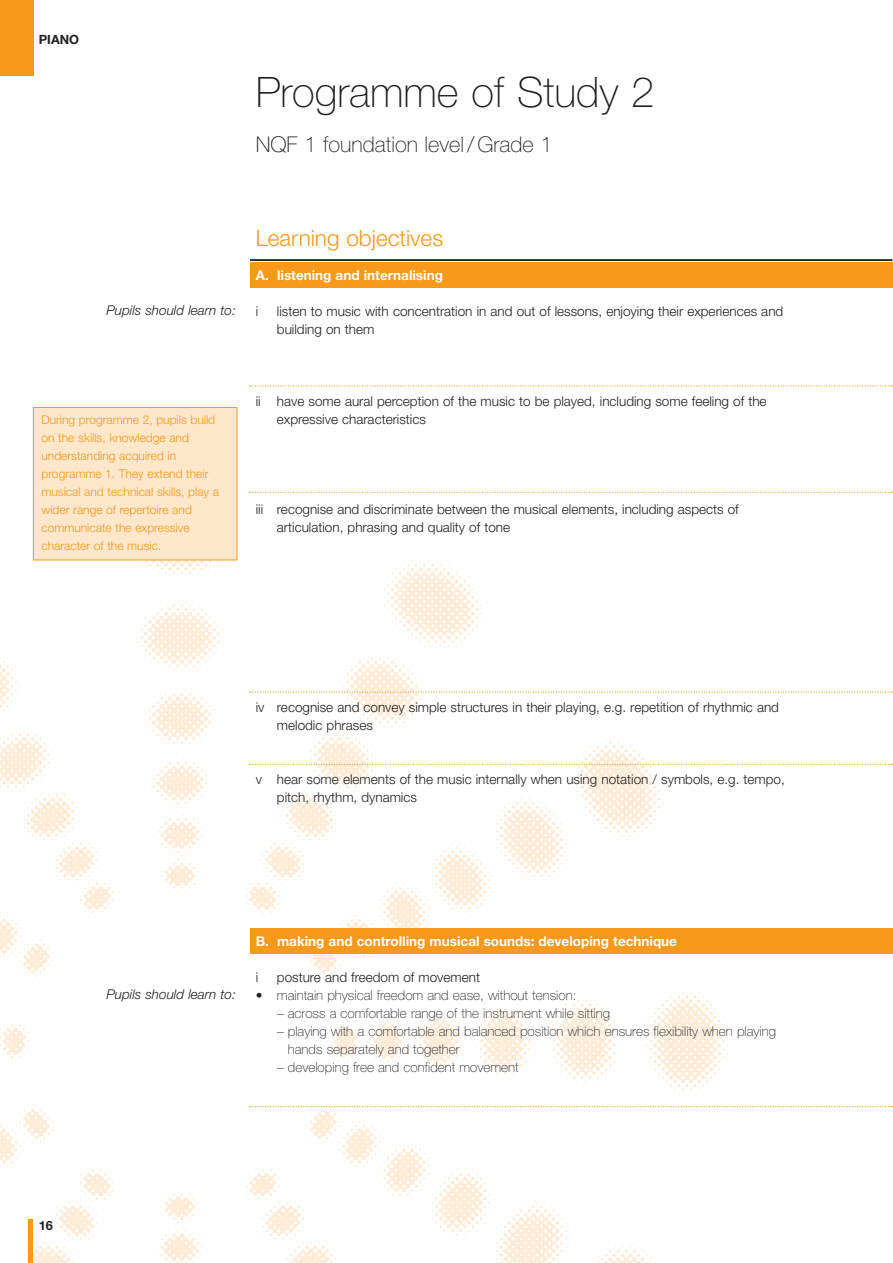
<style>
.page{position:relative;width:893px;height:1263px;background:#fff}
.page>*{position:absolute;margin:0;border:0;box-sizing:border-box;transform-origin:0 0}
.t1{font:100 42px "Helvetica Neue";color:#231f20}
.t2{font:300 22.5px "Helvetica Neue";color:#f8991c}
.t3{font:100 21.75px "Helvetica Neue";color:#231f20}
.t4{font:300 13.5px/18px "Helvetica Neue";color:#231f20}
.t5{font:100 13.5px/18px "Helvetica Neue";color:#231f20}
.t6{font:700 13.5px "Helvetica Neue";color:#fff}
.t7{font:italic 300 13.5px "Helvetica Neue";color:#231f20}
.t8{font:700 12.75px "Helvetica Neue";color:#231f20}
.t9{font:300 12px/18px "Helvetica Neue";color:#f8991c}
</style>
<div class="page">
<img style="left:0;top:428px;width:794px;height:835px">
<div style="left:250px;top:263px;width:642px;height:25px;background:#f8991c"></div>
<div style="left:250px;top:928px;width:642px;height:26px;background:#f8991c"></div>
<div style="left:0;top:0;width:33px;height:76px;background:#f8991c"></div>
<hr style="left:29px;top:1219px;width:4px;height:44px;background:#f8991c">
<hr style="left:250px;top:259px;width:642px;height:2px;background:#231f20">
<svg style="left:249px;top:385px;width:643px;height:2px"></svg>
<svg style="left:249px;top:492px;width:643px;height:1px"></svg>
<svg style="left:249px;top:691px;width:643px;height:2px"></svg>
<svg style="left:249px;top:764px;width:643px;height:1px"></svg>
<svg style="left:249px;top:1106px;width:643px;height:1px"></svg>
<div style="left:33px;top:408px;width:204px;height:152px;background:#ffe7cb"></div>
<div style="left:33px;top:407px;width:204px;height:153px;border:1px solid #f8991c"></div>
<p class="t8" style="left:39px;top:35px;width:42px">PIANO</p>
<h1 class="t1" style="left:256px;top:77px;width:400px">Programme of Study 2</h1>
<h3 class="t3" style="left:256px;top:137px;width:298px">NQF 1 foundation level /Grade 1</h3>
<p class="t7" style="left:106px;top:305px;width:131px">Pupils should learn to:</p>
<h2 class="t2" style="left:256px;top:230px;width:189px">Learning objectives</h2>
<p class="t6" style="left:256px;top:271px;width:189px">A. listening and internalising</p>
<p class="t4" style="left:256px;top:304px;width:4px">i</p>
<p class="t4" style="left:277px;top:304px;width:508px">listen to music with concentration in and out of lessons, enjoying their experiences and building on them</p>
<p class="t9" style="left:42px;top:412px;width:179px">During programme 2, pupils build on the skills, knowledge and understanding acquired in programme 1. They extend their musical and technical skills, play a wider range of repertoire and communicate the expressive character of the music.</p>
<p class="t4" style="left:277px;top:394px;width:491px;text-indent:-21px">ii have some aural perception of the music to be played, including some feeling of the expressive characteristics</p>
<p class="t4" style="left:277px;top:502px;width:463px;text-indent:-21px">iii recognise and discriminate between the musical elements, including aspects of articulation, phrasing and quality of tone</p>
<p class="t4" style="left:277px;top:700px;width:503px;text-indent:-21px">iv recognise and convey simple structures in their playing, e.g. repetition of rhythmic and melodic phrases</p>
<p class="t4" style="left:277px;top:772px;width:509px;text-indent:-21px">v hear some elements of the music internally when using notation / symbols, e.g. tempo, pitch, rhythm, dynamics</p>
<p class="t7" style="left:106px;top:989px;width:131px">Pupils should learn to:</p>
<p class="t6" style="left:256px;top:937px;width:422px">B. making and controlling musical sounds: developing technique</p>
<p class="t4" style="left:256px;top:970px;width:4px">i</p>
<p class="t4" style="left:277px;top:970px;width:204px">posture and freedom of movement</p>
<p class="t5" style="left:256px;top:988px;width:322px">• maintain physical freedom and ease, without tension:</p>
<p class="t5" style="left:277px;top:1006px;width:334px">– across a comfortable range of the instrument while sitting</p>
<p class="t5" style="left:288px;top:1024px;width:489px;text-indent:-11px">– playing with a comfortable and balanced position which ensures flexibility when playing hands separately and together</p>
<p class="t5" style="left:277px;top:1060px;width:243px">– developing free and confident movement</p>
<p class="t8" style="left:39px;top:1221px;width:16px">16</p>
</div>
